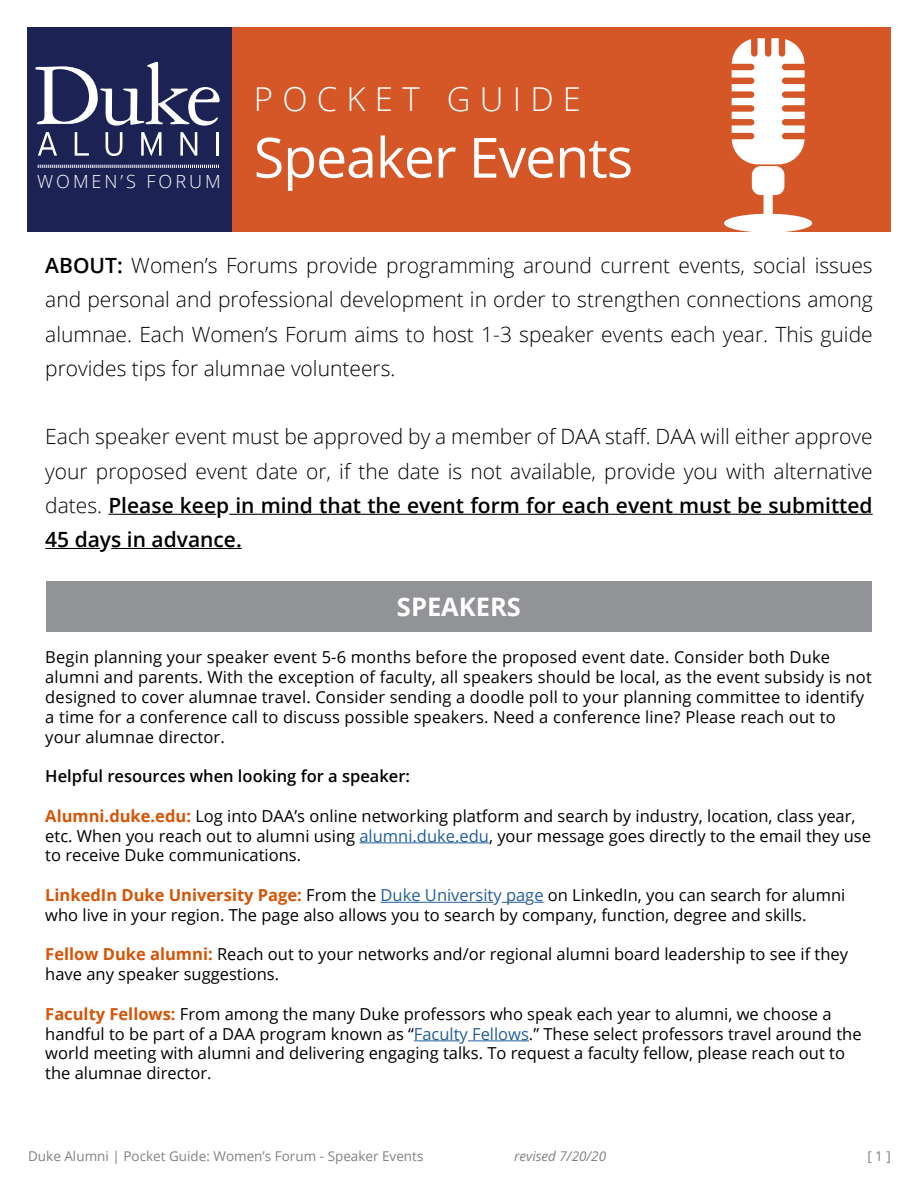
<style>
.page{position:relative;width:918px;height:1188px;background:#fff}
.page>*{position:absolute;margin:0;border:0;box-sizing:border-box;transform-origin:0 0}
.t1{font:55.5px "Open Sans";letter-spacing:-.02em;color:#fff}
.t2{font:300 33px "Open Sans";letter-spacing:.28em;color:#fff}
.t3{font:700 25.5px "Open Sans";color:#fff}
.t4{font:300 21px/34.2px "Open Sans";color:#000;text-align:justify}
.t5{font:300 18.15px "Open Sans";letter-spacing:.165em;color:#fff}
.t6{font:16.5px/19.8px "Open Sans";color:#000}
.t7{font:600 16.5px "Open Sans";color:#000}
.t8{font:13.5px "Open Sans";color:#808285}
.t9{font:italic 13.5px "Open Sans";color:#808285}
.s1{font-weight:600}
.s2{font-weight:700;color:#d65405}
.s3{color:#215e9e}
</style>
<div class="page">
<div style="left:231px;top:27px;width:660px;height:204px;background:#d55627"></div>
<div style="left:27px;top:27px;width:204px;height:204px;background:#1c2354"></div>
<svg style="left:35px;top:62px;width:185px;height:64px"></svg>
<svg style="left:38px;top:132px;width:19px;height:24px"></svg>
<svg style="left:75px;top:132px;width:14px;height:24px"></svg>
<svg style="left:106px;top:132px;width:16px;height:24px"></svg>
<svg style="left:141px;top:132px;width:20px;height:24px"></svg>
<svg style="left:180px;top:132px;width:17px;height:24px"></svg>
<hr style="left:216px;top:132px;width:3px;height:24px;background:#fff">
<svg style="left:38px;top:165px;width:181px;height:3px"></svg>
<hr style="left:108px;top:514px;width:108px;height:1px;background:#000">
<hr style="left:229px;top:514px;width:644px;height:1px;background:#000">
<hr style="left:45px;top:548px;width:55px;height:1px;background:#000">
<hr style="left:111px;top:548px;width:131px;height:1px;background:#000">
<hr style="left:359px;top:842px;width:130px;height:1px;background:#215e9e">
<hr style="left:381px;top:902px;width:112px;height:1px;background:#215e9e">
<svg style="left:502px;top:902px;width:23px;height:1px"></svg>
<hr style="left:414px;top:1040px;width:46px;height:1px;background:#215e9e">
<hr style="left:468px;top:1040px;width:61px;height:1px;background:#215e9e">
<div style="left:46px;top:582px;width:826px;height:50px;background:#919396"></div>
<svg style="left:724px;top:38px;width:88px;height:194px"></svg>
<p class="t5" style="left:37px;top:169px;width:185px">WOMEN’S FORUM</p>
<h2 class="t2" style="left:254px;top:76px;width:329px">POCKET GUIDE</h2>
<h1 class="t1" style="left:254px;top:119px;width:381px">Speaker Events</h1>
<p class="t4" style="left:45px;top:248px;width:829px"><span class="s1">ABOUT:</span> Women’s Forums provide programming around current events, social issues and personal and professional development in order to strengthen connections among alumnae. Each Women’s Forum aims to host 1-3 speaker events each year. This guide provides tips for alumnae volunteers.</p>
<p class="t4" style="left:45px;top:419px;width:829px">Each speaker event must be approved by a member of DAA staff. DAA will either approve your proposed event date or, if the date is not available, provide you with alternative dates. <span class="s1">Please keep in mind that the event form for each event must be submitted 45 days in advance.</span></p>
<h3 class="t3" style="left:397px;top:589px;width:126px">SPEAKERS</h3>
<p class="t6" style="left:45px;top:647px;width:828px">Begin planning your speaker event 5-6 months before the proposed event date. Consider both Duke alumni and parents. With the exception of faculty, all speakers should be local, as the event subsidy is not designed to cover alumnae travel. Consider sending a doodle poll to your planning committee to identify a time for a conference call to discuss possible speakers. Need a conference line? Please reach out to your alumnae director.</p>
<p class="t7" style="left:45px;top:765px;width:366px">Helpful resources when looking for a speaker:</p>
<p class="t6" style="left:45px;top:806px;width:827px"><span class="s2">Alumni.duke.edu:</span> Log into DAA’s online networking platform and search by industry, location, class year, etc. When you reach out to alumni using <span class="s3">alumni.duke.edu</span>, your message goes directly to the email they use to receive Duke communications.</p>
<p class="t6" style="left:45px;top:885px;width:802px"><span class="s2">LinkedIn Duke University Page:</span> From the <span class="s3">Duke University page</span> on LinkedIn, you can search for alumni who live in your region. The page also allows you to search by company, function, degree and skills.</p>
<p class="t6" style="left:45px;top:944px;width:804px"><span class="s2">Fellow Duke alumni:</span> Reach out to your networks and/or regional alumni board leadership to see if they have any speaker suggestions.</p>
<p class="t6" style="left:45px;top:1004px;width:818px"><span class="s2">Faculty Fellows:</span> From among the many Duke professors who speak each year to alumni, we choose a handful to be part of a DAA program known as “<span class="s3">Faculty Fellows</span>.” These select professors travel around the world meeting with alumni and delivering engaging talks. To request a faculty fellow, please reach out to the alumnae director.</p>
<p class="t8" style="left:28px;top:1147px;width:397px">Duke Alumni | Pocket Guide: Women’s Forum - Speaker Events</p>
<p class="t9" style="left:514px;top:1147px;width:94px">revised 7/20/20</p>
<p class="t8" style="left:867px;top:1147px;width:25px">[ 1 ]</p>
</div>
